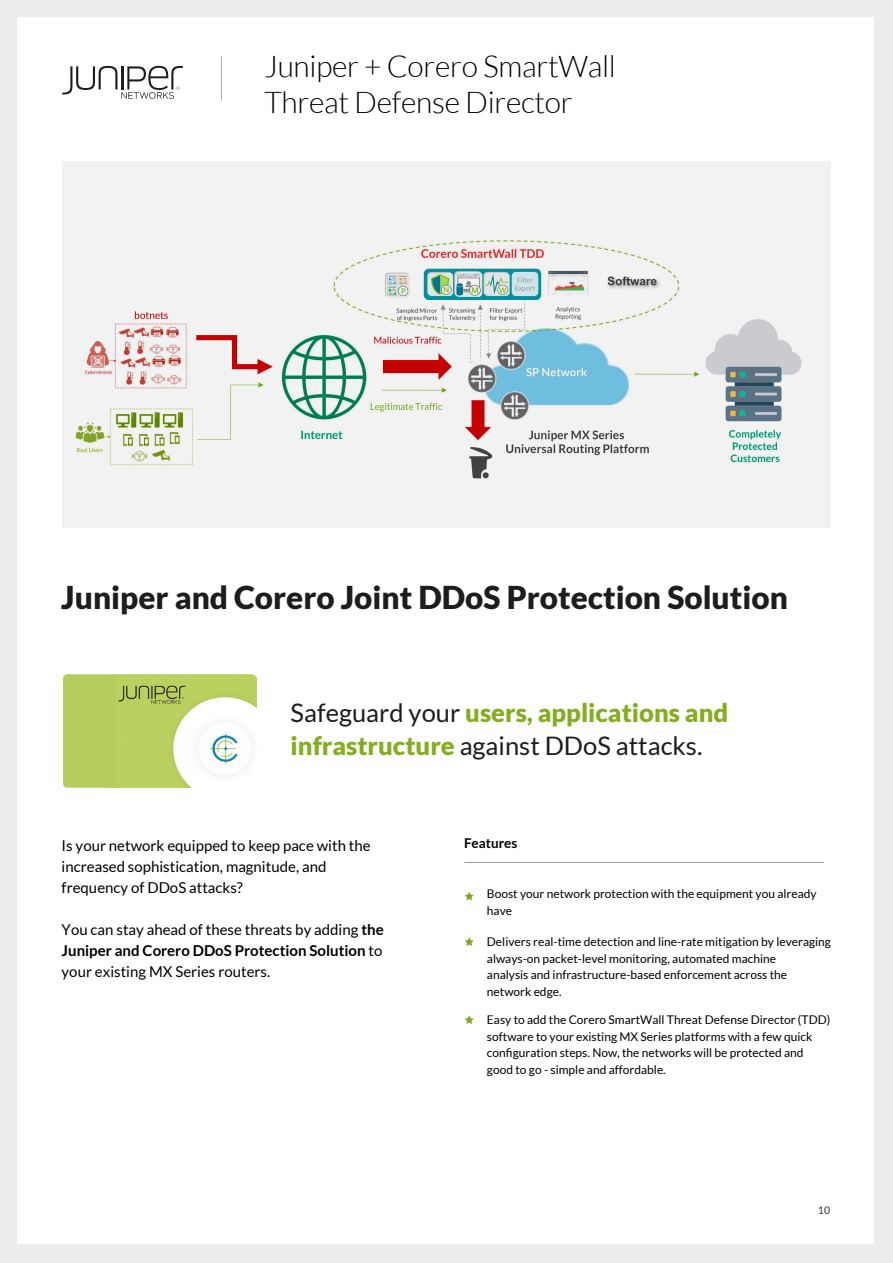
<style>
.page{position:relative;width:893px;height:1263px;background:#ececec}
.page>*{position:absolute;margin:0;border:0;box-sizing:border-box;transform-origin:0 0}
.t1{font:900 31.5px "Lato";color:#1d1d1b}
.t2{font:300 30px/36px "Lato";letter-spacing:-.01em;color:#000}
.t3{font:900 25.5px/33px "Lato";color:#85ad20}
.t4{font:15px/21px "Lato";color:#000}
.t5{font:700 13.5px "Lato";color:#000}
.t6{font:12px/16.5px "Lato";color:#000}
.t7{font:10.5px "Lato";color:#333}
.s1{font-weight:400;color:#1d1d1b}
.s2{font-weight:700}
</style>
<div class="page">
<div style="left:17px;top:17px;width:857px;height:1227px;background:#fff"></div>
<hr style="left:464px;top:862px;width:360px;height:1px;background:#989897">
<svg style="left:465px;top:892px;width:9px;height:8px"></svg>
<svg style="left:465px;top:937px;width:9px;height:9px"></svg>
<div style="left:62px;top:161px;width:769px;height:367px;background:#f2f2f2"></div>
<hr style="left:221px;top:56px;width:1px;height:45px;background:#adadad">
<div style="left:63px;top:674px;width:193px;height:114px;background:#b5cc5f;border-radius:4px"></div>
<img style="left:118px;top:675px;width:138px;height:113px">
<img style="left:75px;top:240px;width:727px;height:239px">
<svg style="left:465px;top:1015px;width:9px;height:9px"></svg>
<svg style="left:62px;top:66px;width:121px;height:33px"></svg>
<h2 class="t2" style="left:264px;top:48px;width:353px">Juniper + Corero SmartWall<br>Threat Defense Director</h2>
<h1 class="t1" style="left:61px;top:579px;width:728px">Juniper and Corero Joint DDoS Protection Solution</h1>
<h3 class="t3" style="left:291px;top:696px;width:439px"><span class="s1">Safeguard your</span> users, applications and infrastructure <span class="s1">against DDoS attacks.</span></h3>
<p class="t4" style="left:62px;top:835px;width:311px">Is your network equipped to keep pace with the increased sophistication, magnitude, and frequency of DDoS attacks?</p>
<p class="t4" style="left:62px;top:919px;width:324px;text-align:justify">You can stay ahead of these threats by adding <span class="s2">the Juniper and Corero DDoS Protection Solution</span> to your existing MX Series routers.</p>
<p class="t5" style="left:464px;top:836px;width:55px">Features</p>
<p class="t6" style="left:487px;top:885px;width:331px">Boost your network protection with the equipment you already have</p>
<p class="t6" style="left:487px;top:933px;width:346px">Delivers real-time detection and line-rate mitigation by leveraging always-on packet-level monitoring, automated machine<br>analysis and infrastructure-based enforcement across the network edge.</p>
<p class="t6" style="left:487px;top:1011px;width:345px">Easy to add the Corero SmartWall Threat Defense Director (TDD) software to your existing MX Series platforms with a few quick configuration steps. Now, the networks will be protected and good to go - simple and affordable.</p>
<p class="t7" style="left:818px;top:1205px;width:14px">10</p>
</div>
